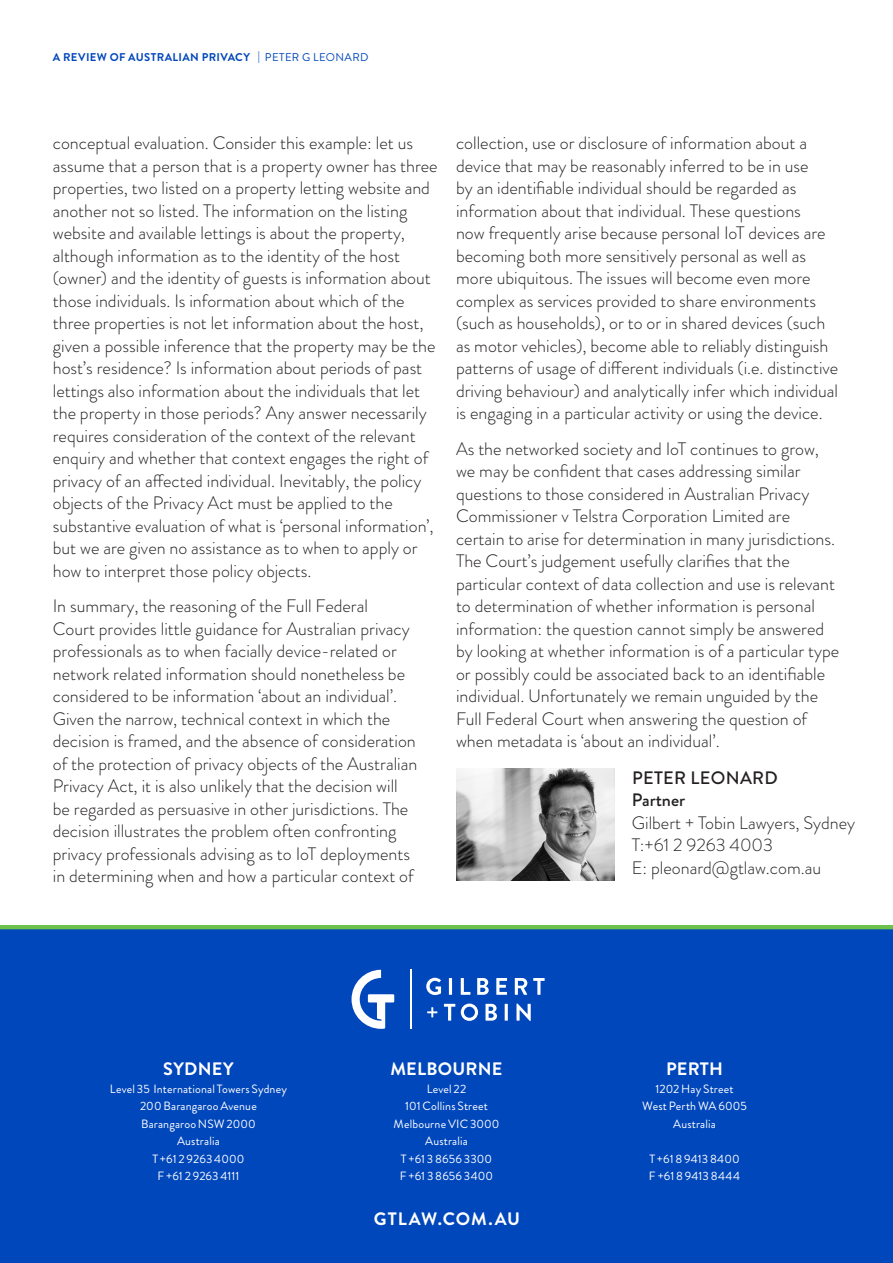
<style>
.page{position:relative;width:893px;height:1263px;background:#fff}
.page>*{position:absolute;margin:0;border:0;box-sizing:border-box;transform-origin:0 0}
._1__WHITE_PAPER___BO{font:300 18px/22.5px "Brandon Grotesque";color:#231f20}
.Contact_-_Name{font:700 18px "Brandon Grotesque";letter-spacing:.015em;color:#fff}
.Contact_-_Details{font:700 18px "Brandon Grotesque";letter-spacing:.055em;color:#fff}
.Contact_-_Details-2{font:12px "Brandon Grotesque";letter-spacing:.01em;color:#fff}
.t1{font:700 11.25px "Brandon Grotesque";letter-spacing:.035em;color:#0047bb}
.s1{font-weight:400}
.s2{font-weight:500}
</style>
<div class="page">
<div style="left:0;top:928px;width:893px;height:335px;background:#0047bb"></div>
<div style="left:0;top:925px;width:893px;height:4px;border:2px solid #6cc24a"></div>
<img style="left:456px;top:768px;width:158px;height:113px">
<svg style="left:426px;top:978px;width:15px;height:17px"></svg>
<hr style="left:449px;top:978px;width:3px;height:17px;background:#fff">
<svg style="left:461px;top:978px;width:9px;height:17px"></svg>
<svg style="left:477px;top:978px;width:12px;height:17px"></svg>
<svg style="left:496px;top:978px;width:11px;height:17px"></svg>
<svg style="left:515px;top:978px;width:12px;height:17px"></svg>
<svg style="left:533px;top:978px;width:12px;height:17px"></svg>
<svg style="left:427px;top:1007px;width:10px;height:10px"></svg>
<svg style="left:444px;top:1004px;width:11px;height:17px"></svg>
<svg style="left:461px;top:1003px;width:17px;height:18px"></svg>
<svg style="left:485px;top:1004px;width:12px;height:17px"></svg>
<hr style="left:505px;top:1004px;width:3px;height:17px;background:#fff">
<svg style="left:516px;top:1003px;width:15px;height:18px"></svg>
<svg style="left:352px;top:970px;width:42px;height:59px"></svg>
<hr style="left:410px;top:970px;width:1px;height:59px;background:#fff">
<p class="t1" style="left:53px;top:49px;width:317px">A REVIEW OF AUSTRALIAN PRIVACY <span class="s1">| PETER G LEONARD</span></p>
<p class="_1__WHITE_PAPER___BO" style="left:53px;top:132px;width:386px">conceptual evaluation. Consider this example: let us assume that a person that is a property owner has three properties, two listed on a property letting website and another not so listed. The information on the listing website and available lettings is about the property, although information as to the identity of the host (owner) and the identity of guests is information about those individuals. Is information about which of the three properties is not let information about the host, given a possible inference that the property may be the host’s residence? Is information about periods of past lettings also information about the individuals that let the property in those periods? Any answer necessarily requires consideration of the context of the relevant enquiry and whether that context engages the right of privacy of an affected individual. Inevitably, the policy objects of the Privacy Act must be applied to the substantive evaluation of what is ‘personal information’, but we are given no assistance as to when to apply or how to interpret those policy objects.</p>
<p class="_1__WHITE_PAPER___BO" style="left:53px;top:595px;width:366px">In summary, the reasoning of the Full Federal<br>Court provides little guidance for Australian privacy professionals as to when facially device-related or network related information should nonetheless be considered to be information ‘about an individual’.<br>Given the narrow, technical context in which the decision is framed, and the absence of consideration of the protection of privacy objects of the Australian Privacy Act, it is also unlikely that the decision will be regarded as persuasive in other jurisdictions. The decision illustrates the problem often confronting privacy professionals advising as to IoT deployments in determining when and how a particular context of</p>
<p class="_1__WHITE_PAPER___BO" style="left:456px;top:132px;width:384px">collection, use or disclosure of information about a device that may be reasonably inferred to be in use<br>by an identifiable individual should be regarded as information about that individual. These questions<br>now frequently arise because personal IoT devices are becoming both more sensitively personal as well as more ubiquitous. The issues will become even more complex as services provided to share environments (such as households), or to or in shared devices (such as motor vehicles), become able to reliably distinguish patterns of usage of different individuals (i.e. distinctive driving behaviour) and analytically infer which individual is engaging in a particular activity or using the device.</p>
<p class="_1__WHITE_PAPER___BO" style="left:456px;top:437px;width:385px">As the networked society and IoT continues to grow, we may be confident that cases addressing similar questions to those considered in Australian Privacy Commissioner v Telstra Corporation Limited are certain to arise for determination in many jurisdictions.<br>The Court’s judgement usefully clarifies that the particular context of data collection and use is relevant to determination of whether information is personal information: the question cannot simply be answered by looking at whether information is of a particular type or possibly could be associated back to an identifiable individual. Unfortunately we remain unguided by the Full Federal Court when answering the question of when metadata is ‘about an individual’.</p>
<p class="_1__WHITE_PAPER___BO" style="left:632px;top:766px;width:225px"><span class="s2">PETER LEONARD<br>Partner<br></span>Gilbert + Tobin Lawyers, Sydney<br>T:+61 2 9263 4003<br>E: pleonard@gtlaw.com.au</p>
<p class="Contact_-_Name" style="left:163px;top:1057px;width:72px">SYDNEY</p>
<p class="Contact_-_Details-2" style="left:110px;top:1080px;width:179px">Level 35 International Towers Sydney</p>
<p class="Contact_-_Details-2" style="left:140px;top:1098px;width:118px">200 Barangaroo Avenue</p>
<p class="Contact_-_Details-2" style="left:141px;top:1115px;width:116px">Barangaroo NSW 2000</p>
<p class="Contact_-_Details-2" style="left:177px;top:1133px;width:44px">Australia</p>
<p class="Contact_-_Details-2" style="left:152px;top:1150px;width:94px">T +61 2 9263 4000</p>
<p class="Contact_-_Details-2" style="left:158px;top:1167px;width:83px">F +61 2 9263 4111</p>
<p class="Contact_-_Name" style="left:390px;top:1057px;width:114px">MELBOURNE</p>
<p class="Contact_-_Details-2" style="left:427px;top:1080px;width:41px">Level 22</p>
<p class="Contact_-_Details-2" style="left:405px;top:1098px;width:84px">101 Collins Street</p>
<p class="Contact_-_Details-2" style="left:393px;top:1115px;width:108px">Melbourne VIC 3000</p>
<p class="Contact_-_Details-2" style="left:425px;top:1133px;width:44px">Australia</p>
<p class="Contact_-_Details-2" style="left:401px;top:1150px;width:93px">T +61 3 8656 3300</p>
<p class="Contact_-_Details-2" style="left:400px;top:1167px;width:95px">F +61 3 8656 3400</p>
<p class="Contact_-_Details" style="left:374px;top:1206px;width:148px">GTLAW.COM.AU</p>
<p class="Contact_-_Name" style="left:666px;top:1057px;width:58px">PERTH</p>
<p class="Contact_-_Details-2" style="left:656px;top:1080px;width:79px">1202 Hay Street</p>
<p class="Contact_-_Details-2" style="left:642px;top:1098px;width:106px">West Perth WA 6005</p>
<p class="Contact_-_Details-2" style="left:673px;top:1115px;width:44px">Australia</p>
<p class="Contact_-_Details-2" style="left:649px;top:1150px;width:92px">T +61 8 9413 8400</p>
<p class="Contact_-_Details-2" style="left:649px;top:1167px;width:93px">F +61 8 9413 8444</p>
</div>
